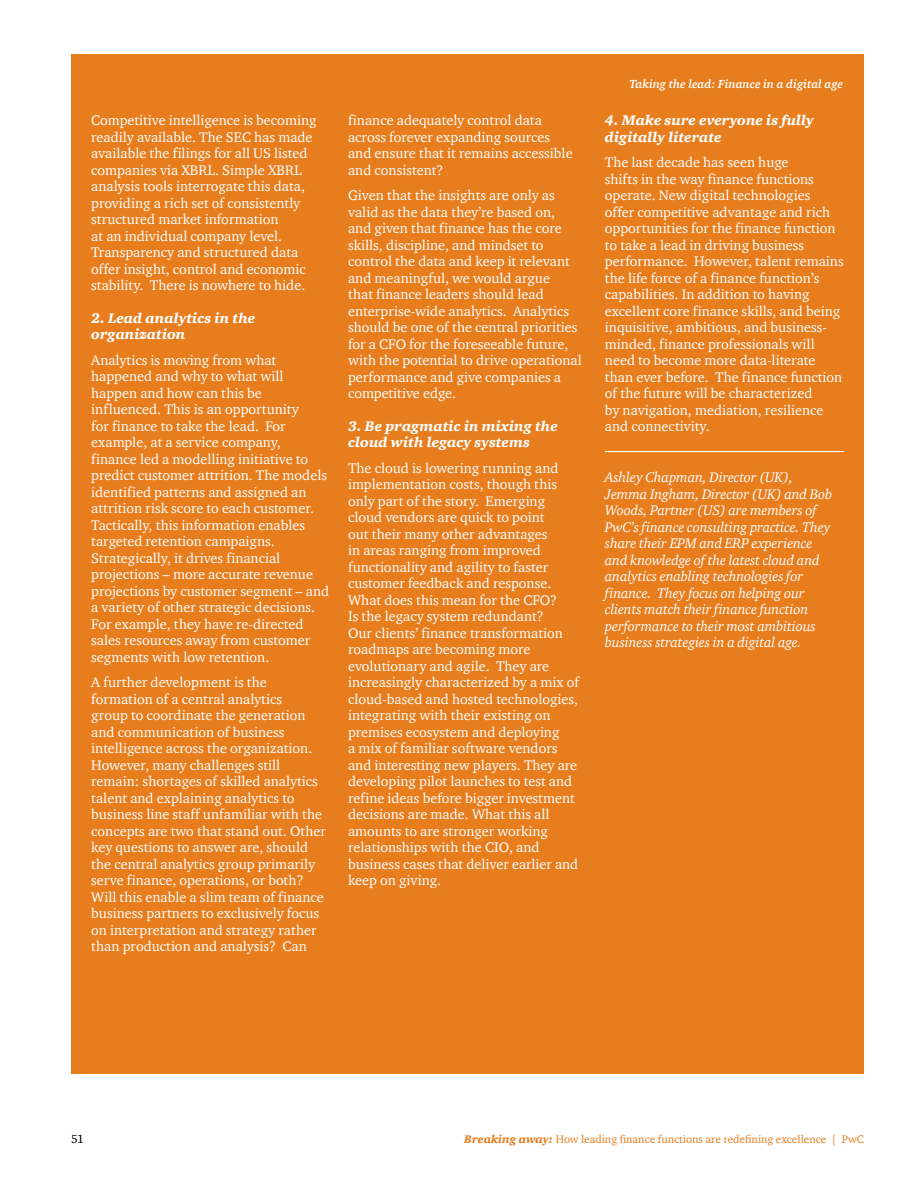
<style>
.page{position:relative;width:918px;height:1188px;background:#fff}
.page>*{position:absolute;margin:0;border:0;box-sizing:border-box;transform-origin:0 0}
.t1{font:14.25px/16.5px "ITC Charter Com";color:#fff}
.t2{font:italic 14.25px/16.5px "ITC Charter Com";letter-spacing:-.01em;color:#fff}
.t3{font:italic 900 14.25px/16.5px "ITC Charter Com";color:#fff}
.t4{font:italic 700 12px "ITC Charter Com";color:#fff}
.t5{font:12px "ITC Charter Com";color:#000}
.t6{font:11.25px "ITC Charter Com";color:#e87d1e}
.s1{font-weight:900;font-style:italic}
</style>
<div class="page">
<div style="left:71px;top:54px;width:793px;height:1020px;background:#e87d1e"></div>
<hr style="left:605px;top:451px;width:239px;height:1px;background:#fff">
<p class="t1" style="left:91px;top:112px;width:227px">Competitive intelligence is becoming readily available. The SEC has made available the filings for all US listed companies via XBRL. Simple XBRL analysis tools interrogate this data, providing a rich set of consistently structured market information<br>at an individual company level.<br>Transparency and structured data offer insight, control and economic stability. There is nowhere to hide.</p>
<p class="t3" style="left:91px;top:309px;width:166px">2. Lead analytics in the organization</p>
<p class="t1" style="left:91px;top:351px;width:240px">Analytics is moving from what happened and why to what will happen and how can this be influenced. This is an opportunity<br>for finance to take the lead. For example, at a service company, finance led a modelling initiative to predict customer attrition. The models identified patterns and assigned an attrition risk score to each customer.<br>Tactically, this information enables targeted retention campaigns.<br>Strategically, it drives financial projections – more accurate revenue projections by customer segment – and a variety of other strategic decisions.<br>For example, they have re-directed sales resources away from customer segments with low retention.</p>
<p class="t1" style="left:91px;top:674px;width:236px">A further development is the formation of a central analytics<br>group to coordinate the generation and communication of business intelligence across the organization.<br>However, many challenges still remain: shortages of skilled analytics talent and explaining analytics to business line staff unfamiliar with the concepts are two that stand out. Other key questions to answer are, should the central analytics group primarily serve finance, operations, or both?<br>Will this enable a slim team of finance business partners to exclusively focus on interpretation and strategy rather than production and analysis? Can</p>
<p class="t1" style="left:348px;top:112px;width:226px">finance adequately control data across forever expanding sources and ensure that it remains accessible and consistent?</p>
<p class="t1" style="left:348px;top:187px;width:235px">Given that the insights are only as valid as the data they’re based on, and given that finance has the core skills, discipline, and mindset to control the data and keep it relevant and meaningful, we would argue<br>that finance leaders should lead enterprise-wide analytics. Analytics should be one of the central priorities for a CFO for the foreseeable future, with the potential to drive operational performance and give companies a competitive edge.</p>
<p class="t3" style="left:348px;top:417px;width:211px">3. Be pragmatic in mixing the cloud with legacy systems</p>
<p class="t1" style="left:348px;top:459px;width:232px">The cloud is lowering running and implementation costs, though this only part of the story. Emerging cloud vendors are quick to point<br>out their many other advantages<br>in areas ranging from improved functionality and agility to faster customer feedback and response.<br>What does this mean for the CFO?<br>Is the legacy system redundant?<br>Our clients’ finance transformation roadmaps are becoming more evolutionary and agile. They are increasingly characterized by a mix of cloud-based and hosted technologies, integrating with their existing on premises ecosystem and deploying<br>a mix of familiar software vendors and interesting new players. They are developing pilot launches to test and refine ideas before bigger investment decisions are made. What this all amounts to are stronger working relationships with the CIO, and business cases that deliver earlier and keep on giving.</p>
<p class="t4" style="left:629px;top:76px;width:215px">Taking the lead: Finance in a digital age</p>
<p class="t3" style="left:605px;top:112px;width:210px">4. Make sure everyone is fully digitally literate</p>
<p class="t1" style="left:605px;top:154px;width:240px">The last decade has seen huge<br>shifts in the way finance functions operate. New digital technologies<br>offer competitive advantage and rich opportunities for the finance function to take a lead in driving business performance. However, talent remains the life force of a finance function’s capabilities. In addition to having excellent core finance skills, and being inquisitive, ambitious, and business&shy;minded, finance professionals will need to become more data-literate than ever before. The finance function of the future will be characterized<br>by navigation, mediation, resilience and connectivity.</p>
<p class="t2" style="left:605px;top:469px;width:229px">Ashley Chapman, Director (UK), Jemma Ingham, Director (UK) and Bob Woods, Partner (US) are members of PwC’s finance consulting practice. They share their EPM and ERP experience and knowledge of the latest cloud and analytics enabling technologies for finance. They focus on helping our clients match their finance function performance to their most ambitious business strategies in a digital age.</p>
<p class="t5" style="left:71px;top:1131px;width:14px">51</p>
<p class="t6" style="left:464px;top:1132px;width:401px"><span class="s1">Breaking away:</span> How leading finance functions are redefining excellence | PwC</p>
</div>
